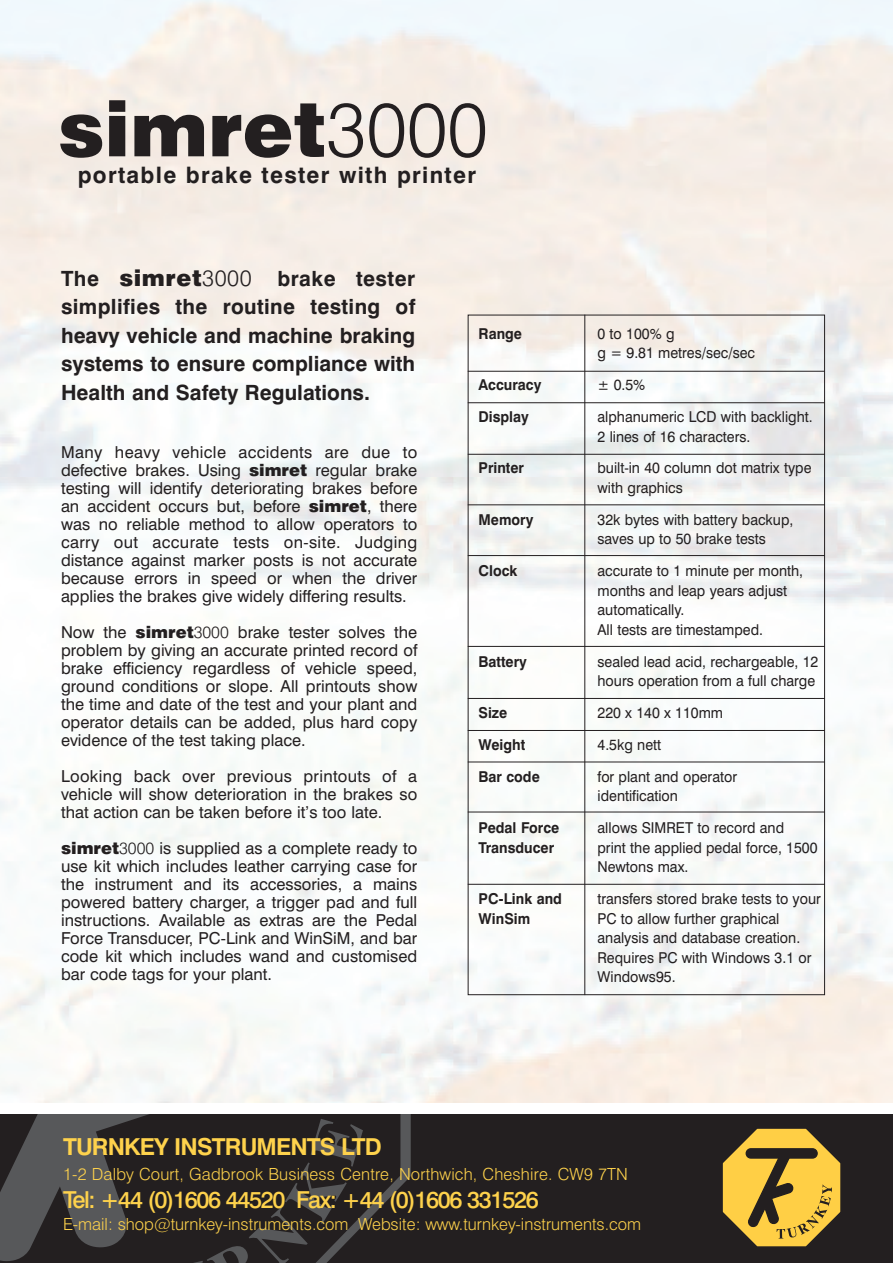
<style>
.page{position:relative;width:893px;height:1263px;background:#fff}
.page>*{position:absolute;margin:0;border:0;box-sizing:border-box;transform-origin:0 0}
.t1{font:900 76.05px "Swiss 721 BT";color:#231f20}
.t2{font:500 23.4px "Swiss 721 BT";letter-spacing:-.055em;color:#fed24c}
.t3{font:700 23.4px "Swiss 721 BT";letter-spacing:-.035em;color:#fed24c}
.t4{font:700 22.65px "Swiss 721 BT";letter-spacing:.055em;color:#231f20}
.t5{font:700 21px/28.5px "Swiss 721 BT";color:#231f20;text-align:justify}
.t6{font:300 16.65px "Swiss 721 BT";color:#fed24c}
.t7{font:16.5px/18px "Swiss 721 BT";color:#231f20;text-align:justify}
.t8{font:15px/19.5px "Swiss 721 BT";color:#231f20;scale:.95 1}
.t9{font:700 15px "Swiss 721 BT";color:#231f20;scale:.95 1}
.s1{font-weight:300}
.s2{font-weight:900;font-size:22.5px}
.s3{font-weight:300;font-size:22.5px}
.s4{font-weight:900}
</style>
<div class="page">
<img style="left:0;top:0;width:893px;height:1102px">
<div style="left:0;top:1114px;width:893px;height:149px;background:#231f20"></div>
<svg style="left:363px;top:1114px;width:48px;height:111px"></svg>
<svg style="left:0;top:1114px;width:363px;height:149px"></svg>
<svg style="left:722px;top:1128px;width:119px;height:119px"></svg>
<hr style="left:468px;top:371px;width:357px;height:1px;background:#231f20">
<hr style="left:468px;top:402px;width:357px;height:1px;background:#231f20">
<hr style="left:468px;top:454px;width:357px;height:1px;background:#231f20">
<hr style="left:468px;top:504px;width:357px;height:1px;background:#231f20">
<hr style="left:468px;top:555px;width:357px;height:1px;background:#231f20">
<hr style="left:468px;top:646px;width:357px;height:1px;background:#231f20">
<hr style="left:468px;top:698px;width:357px;height:1px;background:#231f20">
<hr style="left:468px;top:730px;width:357px;height:1px;background:#231f20">
<hr style="left:468px;top:762px;width:357px;height:1px;background:#231f20">
<hr style="left:468px;top:812px;width:357px;height:1px;background:#231f20">
<hr style="left:468px;top:884px;width:357px;height:1px;background:#231f20">
<hr style="left:584px;top:315px;width:1px;height:680px;background:#231f20">
<h1 class="t1" style="left:58px;top:102px;width:431px">simret<span class="s1">3000</span></h1>
<h3 class="t4" style="left:78px;top:167px;width:400px">portable brake tester with printer</h3>
<p class="t5" style="left:61px;top:266px;width:356px">The <span class="s2">simret</span><span class="s3">3000</span> brake tester simplifies the routine testing of heavy vehicle and machine braking systems to ensure compliance with Health and Safety Regulations.</p>
<p class="t7" style="left:61px;top:445px;width:358px">Many heavy vehicle accidents are due to defective brakes. Using <span class="s4">simret</span> regular brake testing will identify deteriorating brakes before an accident occurs but, before <span class="s4">simret</span>, there was no reliable method to allow operators to carry out accurate tests on-site. Judging distance against marker posts is not accurate because errors in speed or when the driver applies the brakes give widely differing results.</p>
<p class="t7" style="left:61px;top:625px;width:358px">Now the <span class="s4">simret</span><span class="s1">3000</span> brake tester solves the problem by giving an accurate printed record of brake efficiency regardless of vehicle speed, ground conditions or slope. All printouts show the time and date of the test and your plant and operator details can be added, plus hard copy evidence of the test taking place.</p>
<p class="t7" style="left:61px;top:769px;width:358px">Looking back over previous printouts of a vehicle will show deterioration in the brakes so that action can be taken before it’s too late.</p>
<p class="t7" style="left:61px;top:841px;width:358px"><span class="s4">simret</span><span class="s1">3000</span> is supplied as a complete ready to use kit which includes leather carrying case for the instrument and its accessories, a mains powered battery charger, a trigger pad and full instructions. Available as extras are the Pedal Force Transducer, PC-Link and WinSiM, and bar code kit which includes wand and customised bar code tags for your plant.</p>
<p class="t9" style="left:478px;top:328px;width:47px">Range</p>
<p class="t8" style="left:597px;top:325px;width:167px">0 to 100% g<br>g = 9.81 metres/sec/sec</p>
<p class="t9" style="left:478px;top:379px;width:68px">Accuracy</p>
<p class="t8" style="left:598px;top:377px;width:52px">± 0.5%</p>
<p class="t9" style="left:478px;top:411px;width:54px">Display</p>
<p class="t8" style="left:597px;top:408px;width:228px">alphanumeric LCD with backlight.<br>2 lines of 16 characters.</p>
<p class="t9" style="left:478px;top:463px;width:49px">Printer</p>
<p class="t8" style="left:597px;top:460px;width:227px">built-in 40 column dot matrix type with graphics</p>
<p class="t9" style="left:478px;top:514px;width:59px">Memory</p>
<p class="t8" style="left:597px;top:511px;width:208px">32k bytes with battery backup, saves up to 50 brake tests</p>
<p class="t9" style="left:478px;top:565px;width:42px">Clock</p>
<p class="t8" style="left:597px;top:563px;width:218px">accurate to 1 minute per month, months and leap years adjust automatically.<br>All tests are timestamped.</p>
<p class="t9" style="left:478px;top:656px;width:52px">Battery</p>
<p class="t8" style="left:597px;top:653px;width:234px">sealed lead acid, rechargeable, 12 hours operation from a full charge</p>
<p class="t9" style="left:478px;top:707px;width:32px">Size</p>
<p class="t8" style="left:597px;top:704px;width:134px">220 x 140 x 110mm</p>
<p class="t9" style="left:478px;top:739px;width:51px">Weight</p>
<p class="t8" style="left:598px;top:736px;width:68px">4.5kg nett</p>
<p class="t9" style="left:478px;top:771px;width:66px">Bar code</p>
<p class="t8" style="left:598px;top:768px;width:148px">for plant and operator identification</p>
<p class="t9" style="left:478px;top:822px;width:87px">Pedal Force</p>
<p class="t8" style="left:598px;top:819px;width:198px">allows SIMRET to record and</p>
<p class="t9" style="left:478px;top:842px;width:81px">Transducer</p>
<p class="t8" style="left:597px;top:839px;width:233px">print the applied pedal force, 1500<br>Newtons max.</p>
<p class="t9" style="left:478px;top:893px;width:89px">PC-Link and</p>
<p class="t8" style="left:597px;top:890px;width:237px">transfers stored brake tests to your</p>
<p class="t9" style="left:478px;top:913px;width:56px">WinSim</p>
<p class="t8" style="left:597px;top:910px;width:227px">PC to allow further graphical analysis and database creation.<br>Requires PC with Windows 3.1 or<br>Windows95.</p>
<h2 class="t3" style="left:63px;top:1138px;width:320px">TURNKEY INSTRUMENTS LTD</h2>
<p class="t6" style="left:63px;top:1167px;width:566px">1-2 Dalby Court, Gadbrook Business Centre, Northwich, Cheshire. CW9 7TN</p>
<h2 class="t2" style="left:63px;top:1191px;width:477px">Tel: +44 (0)1606 44520 Fax: +44 (0)1606 331526</h2>
<p class="t6" style="left:63px;top:1218px;width:580px">E-mail: shop@turnkey-instruments.com Website: www.turnkey-instruments.com</p>
</div>
